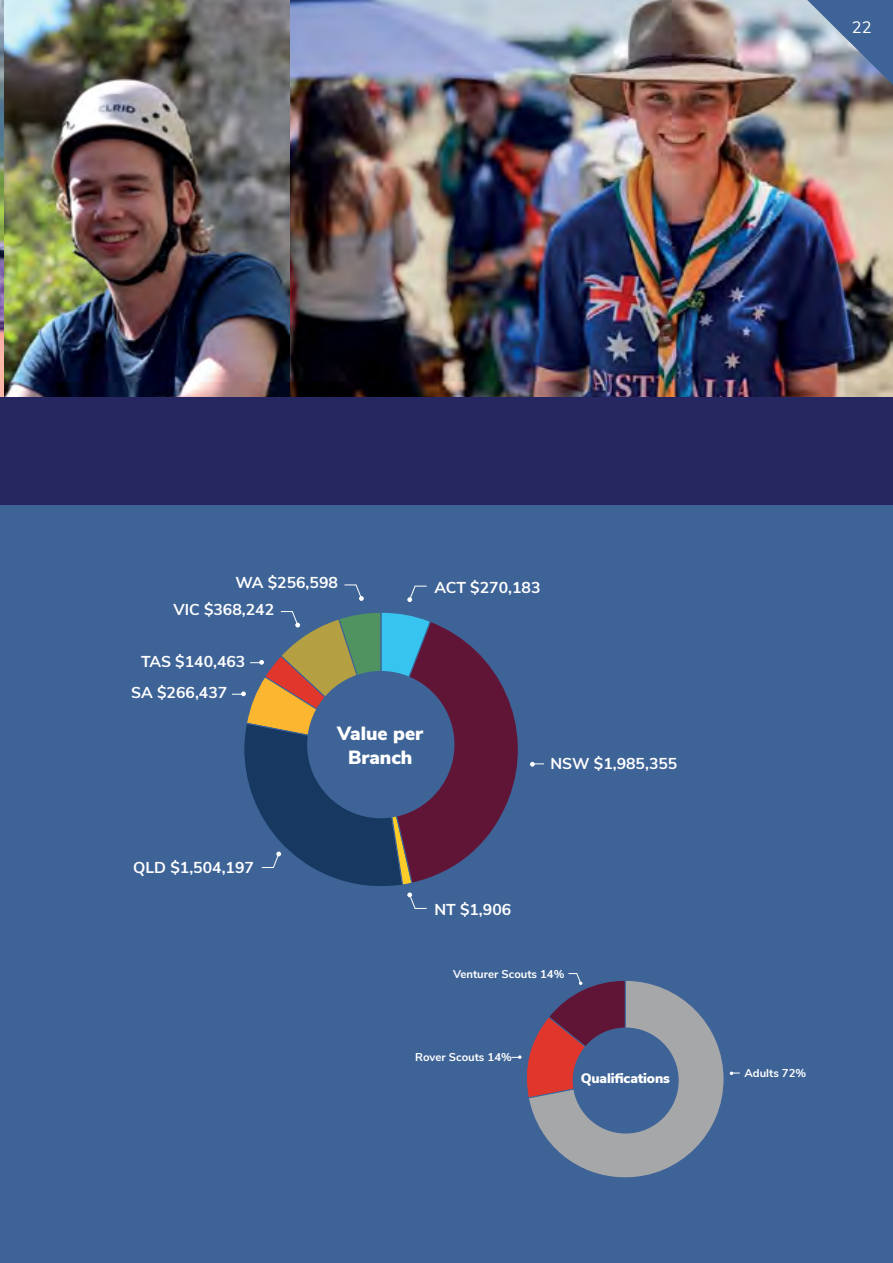
<style>
.page{position:relative;width:893px;height:1263px;background:#fff}
.page>*{position:absolute;margin:0;border:0;box-sizing:border-box;transform-origin:0 0}
.t1{font:900 19.05px/24.3px "Nunito Sans";color:#fff;text-align:center}
.t2{font:16.5px "Nunito Sans";color:#fff}
.t3{font:700 15.75px "Nunito Sans";color:#fff}
.t4{font:900 13.65px "Nunito Sans";letter-spacing:-.01em;color:#fff}
.t5{font:700 11.4px "Nunito Sans";color:#fff}
</style>
<div class="page">
<div style="left:0;top:398px;width:893px;height:865px;background:#3e6397"></div>
<img style="left:0;top:0;width:290px;height:397px">
<img style="left:290px;top:0;width:603px;height:397px">
<div style="left:0;top:397px;width:893px;height:108px;background:#262661"></div>
<svg style="left:807px;top:0;width:86px;height:85px;background:#6d83a4"></svg>
<svg style="left:407px;top:585px;width:20px;height:17px"></svg>
<svg style="left:232px;top:611px;width:312px;height:298px"></svg>
<svg style="left:344px;top:584px;width:20px;height:17px"></svg>
<div style="left:307px;top:671px;width:147px;height:147px;background:#3e6397;border-radius:50%"></div>
<svg style="left:511px;top:973px;width:229px;height:205px"></svg>
<div style="left:573px;top:1027px;width:106px;height:106px;background:#3e6397;border-radius:50%"></div>
<p class="t2" style="left:852px;top:15px;width:21px">22</p>
<p class="t3" style="left:235px;top:571px;width:104px">WA $256,598</p>
<p class="t3" style="left:173px;top:598px;width:102px">VIC $368,242</p>
<p class="t3" style="left:434px;top:576px;width:107px">ACT $270,183</p>
<p class="t3" style="left:141px;top:650px;width:106px">TAS $140,463</p>
<p class="t3" style="left:131px;top:681px;width:98px">SA $266,437</p>
<p class="t1" style="left:337px;top:720px;width:88px">Value per<br>Branch</p>
<p class="t3" style="left:550px;top:752px;width:128px">NSW $1,985,355</p>
<p class="t3" style="left:133px;top:856px;width:122px">QLD $1,504,197</p>
<p class="t3" style="left:434px;top:898px;width:78px">NT $1,906</p>
<p class="t5" style="left:453px;top:965px;width:113px">Venturer Scouts 14%</p>
<p class="t5" style="left:415px;top:1048px;width:98px">Rover Scouts 14%</p>
<p class="t4" style="left:581px;top:1068px;width:91px">Qualifications</p>
<p class="t5" style="left:744px;top:1064px;width:63px">Adults 72%</p>
</div>
